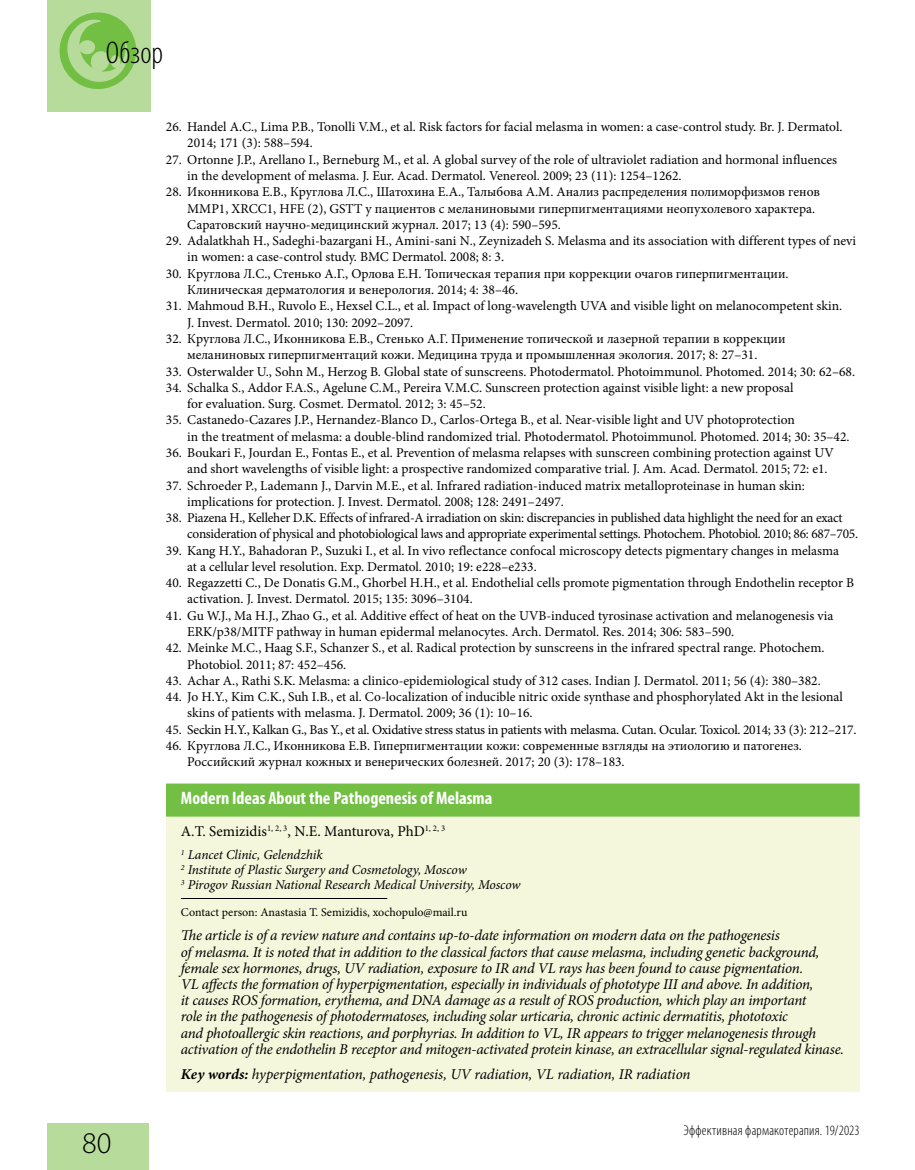
<style>
.page{position:relative;width:915px;height:1170px;background:#fff}
.page>*{position:absolute;margin:0;border:0;box-sizing:border-box;transform-origin:0 0}
.t1{font:300 condensed 31.5px "Myriad Pro";letter-spacing:.005em;color:#000}
.t2{font:300 30px "Myriad Pro";color:#000}
.t3{font:700 condensed 18px "Myriad Pro";color:#fff}
.t4{font:italic 15px/16.2px "Minion Pro";letter-spacing:-.015em;color:#000}
.t5{font:15px "Minion Pro";color:#000}
.t6{font:300 condensed 14.25px "Myriad Pro";letter-spacing:.015em;color:#000}
.t7{font:13.5px/16.4px "Minion Pro";color:#000}
.t8{font:13.5px/16.4px "Minion Pro";letter-spacing:-.02em;color:#000}
.t9{font:italic 13.5px/15px "Minion Pro";letter-spacing:-.005em;color:#000}
.t10{font:12px "Minion Pro";color:#000}
.s1{font-weight:700}
</style>
<div class="page">
<div style="left:47px;top:0;width:103px;height:111px;background:#b7db9b"></div>
<div style="left:47px;top:1123px;width:101px;height:46px;background:#b7db9b"></div>
<div style="left:60px;top:12px;width:76px;height:77px;background:#72bf44;border-radius:50%"></div>
<svg style="left:66px;top:20px;width:63px;height:63px"></svg>
<div style="left:166px;top:783px;width:693px;height:308px;background:#f5f7dc"></div>
<div style="left:166px;top:783px;width:693px;height:33px;background:#72bf44"></div>
<hr style="left:181px;top:898px;width:206px;height:1px;background:#000">
<h1 class="t1" style="left:106px;top:34px;width:59px">Обзор</h1>
<h2 class="t2" style="left:82px;top:1126px;width:31px">80</h2>
<p class="t7" style="left:187px;top:119px;width:656px;text-indent:-21px">26. Handel A.C., Lima P.B., Tonolli V.M., et al. Risk factors for facial melasma in women: a case-control study. Br. J. Dermatol.<br>2014; 171 (3): 588–594.</p>
<p class="t7" style="left:187px;top:151px;width:651px;text-indent:-21px">27. Ortonne J.P., Arellano I., Berneburg M., et al. A global survey of the role of ultraviolet radiation and hormonal influences in the development of melasma. J. Eur. Acad. Dermatol. Venereol. 2009; 23 (11): 1254–1262.</p>
<p class="t7" style="left:187px;top:184px;width:634px;text-indent:-21px">28. Иконникова Е.В., Круглова Л.С., Шатохина Е.А., Талыбова А.М. Анализ распределения полиморфизмов генов<br>MMP1, XRCC1, HFE (2), GSTT у пациентов с меланиновыми гиперпигментациями неопухолевого характера.<br>Саратовский научно-медицинский журнал. 2017; 13 (4): 590–595.</p>
<p class="t7" style="left:187px;top:233px;width:670px;text-indent:-21px">29. Adalatkhah H., Sadeghi-bazargani H., Amini-sani N., Zeynizadeh S. Melasma and its association with different types of nevi in women: a case-control study. BMC Dermatol. 2008; 8: 3.</p>
<p class="t7" style="left:187px;top:265px;width:602px;text-indent:-21px">30. Круглова Л.С., Стенько А.Г., Орлова Е.Н. Топическая терапия при коррекции очагов гиперпигментации.<br>Клиническая дерматология и венерология. 2014; 4: 38–46.</p>
<p class="t7" style="left:187px;top:298px;width:656px;text-indent:-21px">31. Mahmoud B.H., Ruvolo E., Hexsel C.L., et al. Impact of long-wavelength UVA and visible light on melanocompetent skin.<br>J. Invest. Dermatol. 2010; 130: 2092–2097.</p>
<p class="t7" style="left:166px;top:330px;width:620px;text-align:center">32. Круглова Л.С., Иконникова Е.В., Стенько А.Г. Применение топической и лазерной терапии в коррекции меланиновых гиперпигментаций кожи. Медицина труда и промышленная экология. 2017; 8: 27–31.</p>
<p class="t7" style="left:166px;top:363px;width:690px">33. Osterwalder U., Sohn M., Herzog B. Global state of sunscreens. Photodermatol. Photoimmunol. Photomed. 2014; 30: 62–68.</p>
<p class="t7" style="left:187px;top:379px;width:607px;text-indent:-21px">34. Schalka S., Addor F.A.S., Agelune C.M., Pereira V.M.C. Sunscreen protection against visible light: a new proposal for evaluation. Surg. Cosmet. Dermatol. 2012; 3: 45–52.</p>
<p class="t7" style="left:187px;top:412px;width:663px;text-indent:-21px">35. Castanedo-Cazares J.P., Hernandez-Blanco D., Carlos-Ortega B., et al. Near-visible light and UV photoprotection<br>in the treatment of melasma: a double-blind randomized trial. Photodermatol. Photoimmunol. Photomed. 2014; 30: 35–42.</p>
<p class="t7" style="left:187px;top:444px;width:648px;text-indent:-21px">36. Boukari F., Jourdan E., Fontas E., et al. Prevention of melasma relapses with sunscreen combining protection against UV and short wavelengths of visible light: a prospective randomized comparative trial. J. Am. Acad. Dermatol. 2015; 72: e1.</p>
<p class="t7" style="left:187px;top:477px;width:619px;text-indent:-21px">37. Schroeder P., Lademann J., Darvin M.E., et al. Infrared radiation-induced matrix metalloproteinase in human skin: implications for protection. J. Invest. Dermatol. 2008; 128: 2491–2497.</p>
<p class="t8" style="left:187px;top:509px;width:672px;text-indent:-21px">38. Piazena H., Kelleher D.K. Effects of infrared-A irradiation on skin: discrepancies in published data highlight the need for an exact consideration of physical and photobiological laws and appropriate experimental settings. Photochem. Photobiol. 2010; 86: 687–705.</p>
<p class="t7" style="left:187px;top:542px;width:653px;text-indent:-21px">39. Kang H.Y., Bahadoran P., Suzuki I., et al. In vivo reflectance confocal microscopy detects pigmentary changes in melasma at a cellular level resolution. Exp. Dermatol. 2010; 19: e228–e233.</p>
<p class="t7" style="left:187px;top:574px;width:668px;text-indent:-21px">40. Regazzetti C., De Donatis G.M., Ghorbel H.H., et al. Endothelial cells promote pigmentation through Endothelin receptor B activation. J. Invest. Dermatol. 2015; 135: 3096–3104.</p>
<p class="t7" style="left:187px;top:607px;width:647px;text-indent:-21px">41. Gu W.J., Ma H.J., Zhao G., et al. Additive effect of heat on the UVB-induced tyrosinase activation and melanogenesis via<br>ERK/p38/MITF pathway in human epidermal melanocytes. Arch. Dermatol. Res. 2014; 306: 583–590.</p>
<p class="t7" style="left:187px;top:639px;width:638px;text-indent:-21px">42. Meinke M.C., Haag S.F., Schanzer S., et al. Radical protection by sunscreens in the infrared spectral range. Photochem.<br>Photobiol. 2011; 87: 452–456.</p>
<p class="t7" style="left:166px;top:672px;width:656px">43. Achar A., Rathi S.K. Melasma: a clinico-epidemiological study of 312 cases. Indian J. Dermatol. 2011; 56 (4): 380–382.</p>
<p class="t7" style="left:187px;top:688px;width:657px;text-indent:-21px">44. Jo H.Y., Kim C.K., Suh I.B., et al. Co-localization of inducible nitric oxide synthase and phosphorylated Akt in the lesional skins of patients with melasma. J. Dermatol. 2009; 36 (1): 10–16.</p>
<p class="t8" style="left:166px;top:721px;width:691px">45. Seckin H.Y., Kalkan G., Bas Y., et al. Oxidative stress status in patients with melasma. Cutan. Ocular. Toxicol. 2014; 33 (3): 212–217.</p>
<p class="t7" style="left:187px;top:737px;width:616px;text-indent:-21px">46. Круглова Л.С., Иконникова Е.В. Гиперпигментации кожи: современные взгляды на этиологию и патогенез.<br>Российский журнал кожных и венерических болезней. 2017; 20 (3): 178–183.</p>
<h3 class="t3" style="left:181px;top:786px;width:313px">Modern Ideas About the Pathogenesis of Melasma</h3>
<p class="t5" style="left:181px;top:821px;width:266px">A.T. Semizidis<sup>1,</sup> <sup>2,</sup> <sup>3</sup>, N.E. Manturova, PhD<sup>1,</sup> <sup>2,</sup> <sup>3</sup></p>
<p class="t9" style="left:181px;top:847px;width:341px"><sup>1</sup> Lancet Clinic, Gelendzhik<br><sup>2</sup> Institute of Plastic Surgery and Cosmetology, Moscow<br><sup>3</sup> Pirogov Russian National Research Medical University, Moscow</p>
<p class="t10" style="left:181px;top:903px;width:288px">Contact person: Anastasia T. Semizidis, xochopulo@mail.ru</p>
<p class="t4" style="left:181px;top:927px;width:664px">The article is of a review nature and contains up-to-date information on modern data on the pathogenesis<br>of melasma. It is noted that in addition to the classical factors that cause melasma, including genetic background, female sex hormones, drugs, UV radiation, exposure to IR and VL rays has been found to cause pigmentation.<br>VL affects the formation of hyperpigmentation, especially in individuals of phototype III and above. In addition,<br>it causes ROS formation, erythema, and DNA damage as a result of ROS production, which play an important<br>role in the pathogenesis of photodermatoses, including solar urticaria, chronic actinic dermatitis, phototoxic<br>and photoallergic skin reactions, and porphyrias. In addition to VL, IR appears to trigger melanogenesis through activation of the endothelin B receptor and mitogen-activated protein kinase, an extracellular signal-regulated kinase.</p>
<p class="t4" style="left:181px;top:1065px;width:511px"><span class="s1">Key words:</span> hyperpigmentation, pathogenesis, UV radiation, VL radiation, IR radiation</p>
<p class="t6" style="left:683px;top:1121px;width:178px">Эффективная фармакотерапия. 19/2023</p>
</div>
